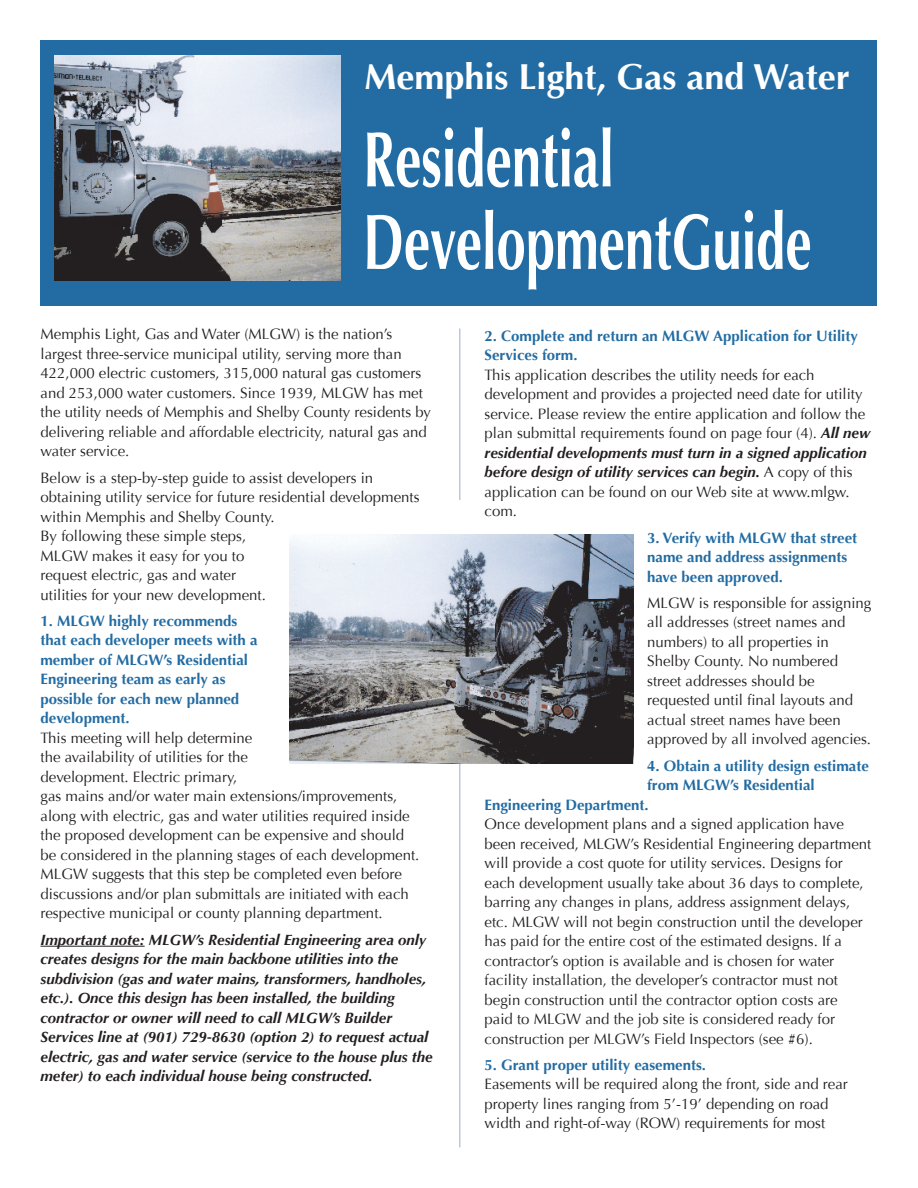
<style>
.page{position:relative;width:918px;height:1188px;background:#fff}
.page>*{position:absolute;margin:0;border:0;box-sizing:border-box;transform-origin:0 0}
.t1{font:700 78.75px/82.5px "Optima";color:#fff;scale:.67 1}
.t2{font:700 36px "Optima";color:#fff}
.t3{font:15px/19.5px "Optima";color:#231f20}
.t4{font:italic 700 15px/19.5px "Optima";color:#231f20}
.t5{font:700 15px/19.5px "Optima";color:#226ca3}
.s1{font-weight:700;font-style:italic}
</style>
<div class="page">
<hr style="left:459px;top:328px;width:1px;height:820px;background:#b8c8df">
<div style="left:446px;top:500px;width:20px;height:263px;background:#fff"></div>
<div style="left:40px;top:40px;width:838px;height:266px;background:#226ca3"></div>
<img style="left:54px;top:56px;width:286px;height:224px">
<hr style="left:40px;top:946px;width:105px;height:1px;background:#231f20">
<img style="left:290px;top:534px;width:344px;height:229px">
<h2 class="t2" style="left:364px;top:55px;width:487px">Memphis Light, Gas and Water</h2>
<h1 class="t1" style="left:363px;top:119px;width:671px">Residential<br>DevelopmentGuide</h1>
<p class="t3" style="left:40px;top:325px;width:392px">Memphis Light, Gas and Water (MLGW) is the nation’s largest three-service municipal utility, serving more than 422,000 electric customers, 315,000 natural gas customers and 253,000 water customers. Since 1939, MLGW has met the utility needs of Memphis and Shelby County residents by delivering reliable and affordable electricity, natural gas and water service.</p>
<p class="t3" style="left:40px;top:468px;width:381px">Below is a step-by-step guide to assist developers in obtaining utility service for future residential developments within Memphis and Shelby County.<br>By following these simple steps,<br>MLGW makes it easy for you to<br>request electric, gas and water<br>utilities for your new development.</p>
<p class="t5" style="left:40px;top:611px;width:219px">1. MLGW highly recommends that each developer meets with a member of MLGW’s Residential<br>Engineering team as early as possible for each new planned development.</p>
<p class="t3" style="left:40px;top:728px;width:380px">This meeting will help determine<br>the availability of utilities for the<br>development. Electric primary,<br>gas mains and/or water main extensions/improvements, along with electric, gas and water utilities required inside the proposed development can be expensive and should be considered in the planning stages of each development.<br>MLGW suggests that this step be completed even before discussions and/or plan submittals are initiated with each respective municipal or county planning department.</p>
<p class="t4" style="left:40px;top:930px;width:394px">Important note: MLGW’s Residential Engineering area only creates designs for the main backbone utilities into the subdivision (gas and water mains, transformers, handholes, etc.). Once this design has been installed, the building contractor or owner will need to call MLGW’s Builder Services line at (901) 729-8630 (option 2) to request actual electric, gas and water service (service to the house plus the meter) to each individual house being constructed.</p>
<p class="t5" style="left:484px;top:326px;width:375px">2. Complete and return an MLGW Application for Utility<br>Services form.</p>
<p class="t3" style="left:484px;top:365px;width:388px">This application describes the utility needs for each development and provides a projected need date for utility service. Please review the entire application and follow the plan submittal requirements found on page four (4). <span class="s1">All new residential developments must turn in a signed application before design of utility services can begin.</span> A copy of this application can be found on our Web site at www.mlgw. com.</p>
<p class="t5" style="left:647px;top:528px;width:212px">3. Verify with MLGW that street name and address assignments have been approved.</p>
<p class="t3" style="left:647px;top:593px;width:226px">MLGW is responsible for assigning all addresses (street names and numbers) to all properties in<br>Shelby County. No numbered street addresses should be requested until final layouts and actual street names have been approved by all involved agencies.</p>
<p class="t5" style="left:647px;top:756px;width:223px">4. Obtain a utility design estimate</p>
<p class="t5" style="left:647px;top:775px;width:169px">from MLGW’s Residential</p>
<p class="t5" style="left:484px;top:795px;width:166px">Engineering Department.</p>
<p class="t3" style="left:484px;top:814px;width:388px">Once development plans and a signed application have been received, MLGW’s Residential Engineering department will provide a cost quote for utility services. Designs for each development usually take about 36 days to complete, barring any changes in plans, address assignment delays, etc. MLGW will not begin construction until the developer has paid for the entire cost of the estimated designs. If a contractor’s option is available and is chosen for water facility installation, the developer’s contractor must not begin construction until the contractor option costs are<br>paid to MLGW and the job site is considered ready for construction per MLGW’s Field Inspectors (see #6).</p>
<p class="t5" style="left:484px;top:1055px;width:223px">5. Grant proper utility easements.</p>
<p class="t3" style="left:484px;top:1075px;width:365px">Easements will be required along the front, side and rear property lines ranging from 5’-19’ depending on road width and right-of-way (ROW) requirements for most</p>
</div>
